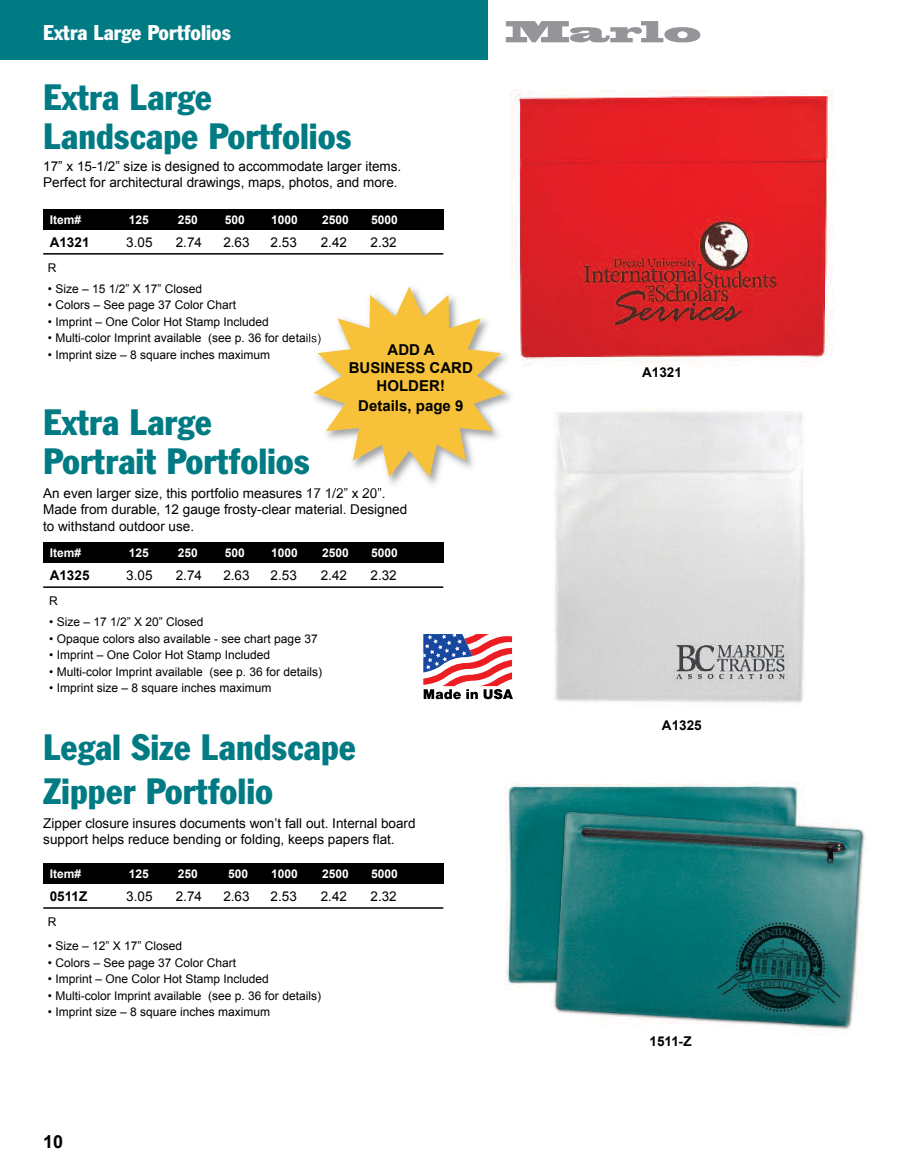
<style>
.page{position:relative;width:905px;height:1175px;background:#fff}
.page>*{position:absolute;margin:0;border:0;box-sizing:border-box;transform-origin:0 0}
.t1{font:condensed 36px/39px "Franklin Gothic BT";color:#007b84}
.t2{font:condensed 21px "Franklin Gothic BT";color:#fff}
.t3{font:700 18px "Arial";color:#000}
.t4{font:700 15px/18px "Arial";color:#000;text-align:center}
.t5{font:13.5px/16.5px "Arial";color:#000}
.t6{font:700 13.5px "Arial";color:#000}
.t7{font:12px "Arial";color:#000}
.t8{font:700 12px "Arial";color:#fff}
</style>
<div class="page">
<div style="left:0;top:0;width:488px;height:66px;background:#007b84"></div>
<div style="left:0;top:61px;width:491px;height:1113px;background:#fff"></div>
<svg style="left:506px;top:21px;width:194px;height:21px"></svg>
<img style="left:505px;top:782px;width:361px;height:255px">
<div style="left:43px;top:209px;width:401px;height:21px;background:#000"></div>
<hr style="left:43px;top:253px;width:400px;height:1px;background:#000">
<div style="left:43px;top:542px;width:401px;height:21px;background:#000"></div>
<hr style="left:43px;top:586px;width:400px;height:2px;background:#000">
<img style="left:510px;top:90px;width:323px;height:277px">
<img style="left:553px;top:411px;width:253px;height:294px">
<div style="left:43px;top:863px;width:401px;height:20px;background:#000"></div>
<hr style="left:43px;top:907px;width:400px;height:1px;background:#000">
<img style="left:307px;top:281px;width:212px;height:210px">
<svg style="left:307px;top:286px;width:198px;height:191px"></svg>
<svg style="left:423px;top:634px;width:90px;height:65px"></svg>
<h2 class="t2" style="left:43px;top:25px;width:189px">Extra Large Portfolios</h2>
<h1 class="t1" style="left:43px;top:81px;width:310px">Extra Large<br>Landscape Portfolios</h1>
<p class="t5" style="left:43px;top:158px;width:359px">17” x 15-1/2” size is designed to accommodate larger items.<br>Perfect for architectural drawings, maps, photos, and more.</p>
<p class="t8" style="left:50px;top:213px;width:33px">Item#</p>
<p class="t8" style="left:129px;top:213px;width:22px">125</p>
<p class="t8" style="left:178px;top:213px;width:22px">250</p>
<p class="t8" style="left:225px;top:213px;width:22px">500</p>
<p class="t8" style="left:271px;top:213px;width:28px">1000</p>
<p class="t8" style="left:322px;top:213px;width:28px">2500</p>
<p class="t8" style="left:371px;top:213px;width:28px">5000</p>
<p class="t6" style="left:50px;top:235px;width:41px">A1321</p>
<p class="t5" style="left:126px;top:234px;width:28px">3.05</p>
<p class="t5" style="left:176px;top:234px;width:28px">2.74</p>
<p class="t5" style="left:223px;top:234px;width:28px">2.63</p>
<p class="t5" style="left:270px;top:234px;width:28px">2.53</p>
<p class="t5" style="left:321px;top:234px;width:28px">2.42</p>
<p class="t5" style="left:370px;top:234px;width:28px">2.32</p>
<p class="t7" style="left:48px;top:261px;width:10px">R</p>
<p class="t7" style="left:48px;top:282px;width:156px">• Size – 15 1/2” X 17” Closed</p>
<p class="t7" style="left:48px;top:298px;width:190px">• Colors – See page 37 Color Chart</p>
<p class="t7" style="left:48px;top:315px;width:222px">• Imprint – One Color Hot Stamp Included</p>
<p class="t7" style="left:48px;top:331px;width:274px">• Multi-color Imprint available (see p. 36 for details)</p>
<p class="t7" style="left:48px;top:348px;width:224px">• Imprint size – 8 square inches maximum</p>
<p class="t4" style="left:349px;top:341px;width:126px">ADD A<br>BUSINESS CARD<br>HOLDER!</p>
<p class="t4" style="left:358px;top:396px;width:107px">Details, page 9</p>
<h1 class="t1" style="left:43px;top:405px;width:268px">Extra Large<br>Portrait Portfolios</h1>
<p class="t5" style="left:43px;top:485px;width:365px">An even larger size, this portfolio measures 17 1/2” x 20”.<br>Made from durable, 12 gauge frosty-clear material. Designed to withstand outdoor use.</p>
<p class="t8" style="left:50px;top:546px;width:33px">Item#</p>
<p class="t8" style="left:129px;top:546px;width:22px">125</p>
<p class="t8" style="left:178px;top:546px;width:22px">250</p>
<p class="t8" style="left:225px;top:546px;width:22px">500</p>
<p class="t8" style="left:271px;top:546px;width:28px">1000</p>
<p class="t8" style="left:322px;top:546px;width:28px">2500</p>
<p class="t8" style="left:371px;top:546px;width:28px">5000</p>
<p class="t6" style="left:50px;top:568px;width:41px">A1325</p>
<p class="t5" style="left:126px;top:567px;width:28px">3.05</p>
<p class="t5" style="left:176px;top:567px;width:28px">2.74</p>
<p class="t5" style="left:223px;top:567px;width:28px">2.63</p>
<p class="t5" style="left:270px;top:567px;width:28px">2.53</p>
<p class="t5" style="left:321px;top:567px;width:28px">2.42</p>
<p class="t5" style="left:370px;top:567px;width:28px">2.32</p>
<p class="t7" style="left:49px;top:594px;width:10px">R</p>
<p class="t7" style="left:49px;top:615px;width:156px">• Size – 17 1/2” X 20” Closed</p>
<p class="t7" style="left:49px;top:632px;width:270px">• Opaque colors also available - see chart page 37</p>
<p class="t7" style="left:49px;top:648px;width:222px">• Imprint – One Color Hot Stamp Included</p>
<p class="t7" style="left:49px;top:665px;width:274px">• Multi-color Imprint available (see p. 36 for details)</p>
<p class="t7" style="left:49px;top:681px;width:224px">• Imprint size – 8 square inches maximum</p>
<h1 class="t1" style="left:43px;top:728px;width:314px;line-height:43.5px">Legal Size Landscape<br>Zipper Portfolio</h1>
<p class="t5" style="left:43px;top:814px;width:374px">Zipper closure insures documents won’t fall out. Internal board support helps reduce bending or folding, keeps papers flat.</p>
<p class="t8" style="left:50px;top:866px;width:33px">Item#</p>
<p class="t8" style="left:129px;top:866px;width:22px">125</p>
<p class="t8" style="left:178px;top:866px;width:22px">250</p>
<p class="t8" style="left:228px;top:866px;width:22px">500</p>
<p class="t8" style="left:271px;top:866px;width:28px">1000</p>
<p class="t8" style="left:322px;top:866px;width:28px">2500</p>
<p class="t8" style="left:371px;top:866px;width:28px">5000</p>
<p class="t6" style="left:50px;top:889px;width:39px">0511Z</p>
<p class="t5" style="left:126px;top:888px;width:28px">3.05</p>
<p class="t5" style="left:176px;top:888px;width:28px">2.74</p>
<p class="t5" style="left:223px;top:888px;width:28px">2.63</p>
<p class="t5" style="left:270px;top:888px;width:28px">2.53</p>
<p class="t5" style="left:321px;top:888px;width:28px">2.42</p>
<p class="t5" style="left:370px;top:888px;width:28px">2.32</p>
<p class="t7" style="left:48px;top:915px;width:10px">R</p>
<p class="t7" style="left:48px;top:939px;width:136px">• Size – 12” X 17” Closed</p>
<p class="t7" style="left:48px;top:955px;width:190px">• Colors – See page 37 Color Chart</p>
<p class="t7" style="left:48px;top:972px;width:222px">• Imprint – One Color Hot Stamp Included</p>
<p class="t7" style="left:48px;top:988px;width:274px">• Multi-color Imprint available (see p. 36 for details)</p>
<p class="t7" style="left:48px;top:1005px;width:224px">• Imprint size – 8 square inches maximum</p>
<h3 class="t3" style="left:43px;top:1131px;width:22px">10</h3>
<p class="t6" style="left:642px;top:365px;width:41px">A1321</p>
<p class="t6" style="left:662px;top:717px;width:41px">A1325</p>
<p class="t6" style="left:649px;top:1033px;width:44px">1511-Z</p>
</div>
